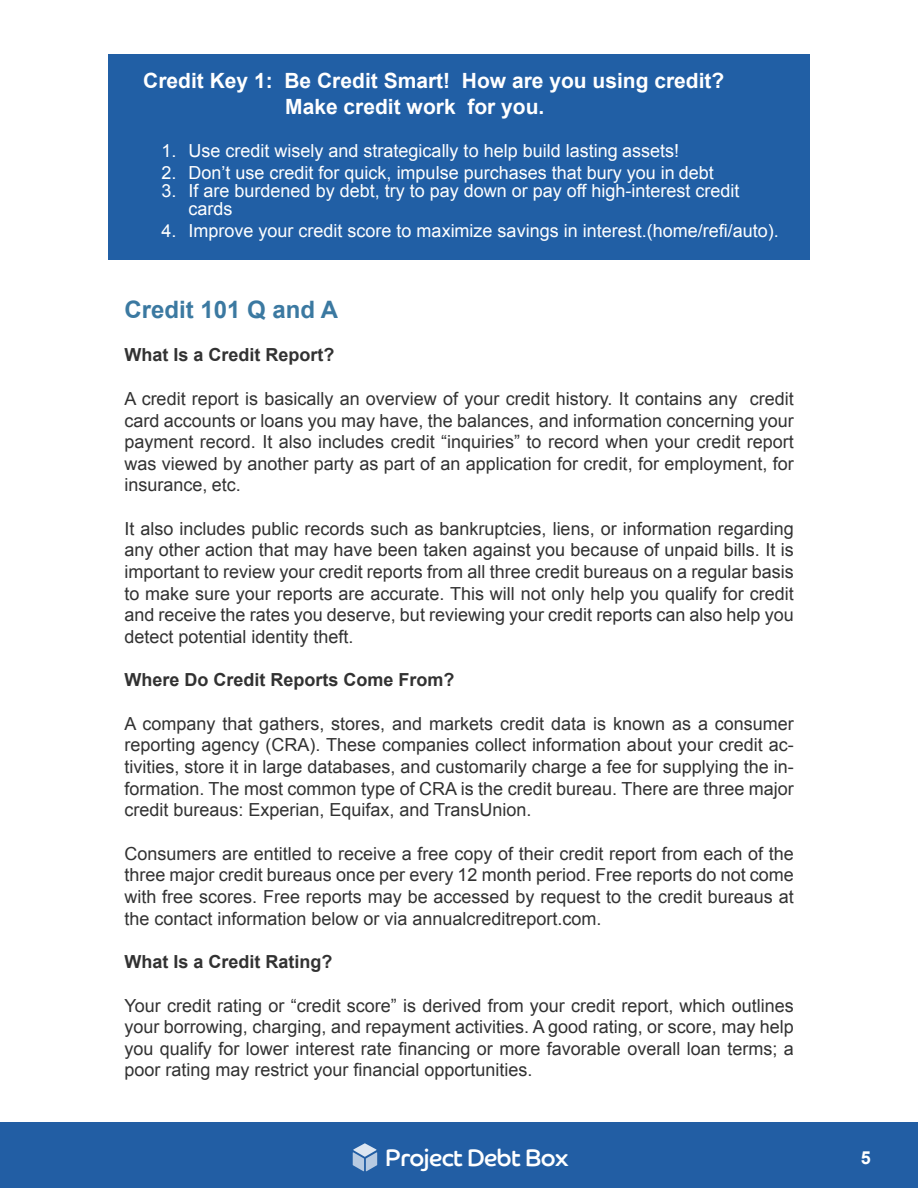
<style>
.page{position:relative;width:918px;height:1188px;background:#fff}
.page>*{position:absolute;margin:0;border:0;box-sizing:border-box;transform-origin:0 0}
.Heading_1{font:700 24px "Arial";color:#3b79a1}
.t1{font:23.85px "Co Headline";letter-spacing:-.02em;color:#fff}
.Heading_1-2{font:700 21px "Arial";color:#fff}
.Body_Text{font:18px/21.6px "Arial";color:#323232;text-align:justify}
.t2{font:18px/17.7px "Arial";color:#fff}
.Heading_1-3{font:700 18px "Arial";color:#323232}
.t3{font:700 18px "Arial";color:#fff}
</style>
<div class="page">
<div style="left:0;top:1122px;width:918px;height:66px;background:#225ea4"></div>
<svg style="left:353px;top:1143px;width:24px;height:28px"></svg>
<div style="left:108px;top:54px;width:702px;height:205px;background:#215fa5"></div>
<p class="Heading_1-2" style="left:143px;top:67px;width:583px">Credit Key 1: Be Credit Smart! How are you using credit?</p>
<p class="Heading_1-2" style="left:285px;top:92px;width:261px">Make credit work for you.</p>
<p class="t2" style="left:162px;top:142px;width:519px">1. Use credit wisely and strategically to help build lasting assets!</p>
<p class="t2" style="left:162px;top:164px;width:554px">2. Don’t use credit for quick, impulse purchases that bury you in debt</p>
<p class="t2" style="left:189px;top:182px;width:552px;text-indent:-27px">3. If are burdened by debt, try to pay down or pay off high-interest credit cards</p>
<p class="t2" style="left:162px;top:222px;width:619px">4. Improve your credit score to maximize savings in interest.(home/refi/auto).</p>
<p class="Heading_1" style="left:124px;top:294px;width:215px">Credit 101 Q and A</p>
<p class="Heading_1-3" style="left:124px;top:343px;width:212px">What Is a Credit Report?</p>
<p class="Body_Text" style="left:124px;top:388px;width:671px">A credit report is basically an overview of your credit history. It contains any credit card accounts or loans you may have, the balances, and information concerning your payment record. It also includes credit “inquiries” to record when your credit report was viewed by another party as part of an application for credit, for employment, for insurance, etc.</p>
<p class="Body_Text" style="left:124px;top:518px;width:671px">It also includes public records such as bankruptcies, liens, or information regarding any other action that may have been taken against you because of unpaid bills. It is important to review your credit reports from all three credit bureaus on a regular basis to make sure your reports are accurate. This will not only help you qualify for credit and receive the rates you deserve, but reviewing your credit reports can also help you detect potential identity theft.</p>
<p class="Heading_1-3" style="left:124px;top:668px;width:332px">Where Do Credit Reports Come From?</p>
<p class="Body_Text" style="left:124px;top:713px;width:671px">A company that gathers, stores, and markets credit data is known as a consumer reporting agency (CRA). These companies collect information about your credit ac&shy;tivities, store it in large databases, and customarily charge a fee for supplying the in&shy;formation. The most common type of CRA is the credit bureau. There are three major credit bureaus: Experian, Equifax, and TransUnion.</p>
<p class="Body_Text" style="left:124px;top:843px;width:671px">Consumers are entitled to receive a free copy of their credit report from each of the three major credit bureaus once per every 12 month period. Free reports do not come with free scores. Free reports may be accessed by request to the credit bureaus at the contact information below or via annualcreditreport.com.</p>
<p class="Heading_1-3" style="left:124px;top:950px;width:210px">What Is a Credit Rating?</p>
<p class="Body_Text" style="left:124px;top:995px;width:671px">Your credit rating or “credit score” is derived from your credit report, which outlines your borrowing, charging, and repayment activities. A good rating, or score, may help you qualify for lower interest rate financing or more favorable overall loan terms; a poor rating may restrict your financial opportunities.</p>
<h2 class="t1" style="left:385px;top:1144px;width:185px">Project Debt Box</h2>
<p class="t3" style="left:861px;top:1146px;width:12px">5</p>
</div>
